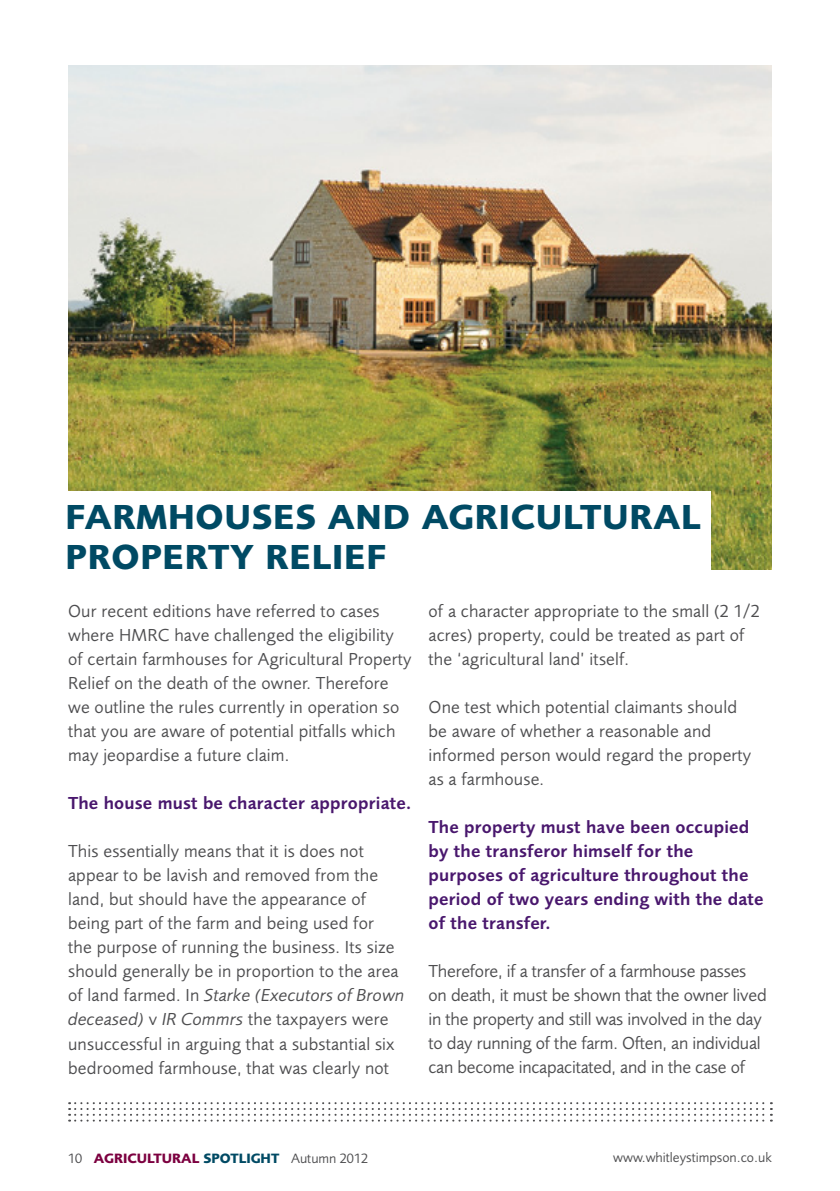
<style>
.page{position:relative;width:840px;height:1191px;background:#fff}
.page>*{position:absolute;margin:0;border:0;box-sizing:border-box;transform-origin:0 0}
.t1{font:700 40.6px/40.6px "Foundry Sans";color:#004a64}
.t2{font:700 36px/40px "Foundry Sans";letter-spacing:.02em;color:#004a64}
.t3{font:18px/24px "Foundry Sans";letter-spacing:.01em;color:#4d4d4f}
.t4{font:18px/24px "Foundry Sans";letter-spacing:-.01em;color:#4d4d4f}
.t5{font:600 18px/24px "Foundry Sans";letter-spacing:.01em;color:#49176d}
.t6{font:14px "Foundry Sans";color:#4d4d4f}
.t7{font:14px "Foundry Sans";color:#4d4d4f}
.s1{font-style:italic}
.s2{font-weight:700;color:#7c0040}
.s3{font-weight:700;color:#004a64}
</style>
<div class="page">
<svg style="left:69px;top:1102px;width:702px;height:19px"></svg>
<img style="left:68px;top:65px;width:703px;height:504px">
<div style="left:65px;top:492px;width:645px;height:88px;background:#fff"></div>
<h1 class="t1" style="left:68px;top:481px;width:696px">FARMHOUSES AND AGRICULTURAL<br>PROPERTY RELIEF</h1>
<h2 class="t2" style="left:65px;top:497px;width:636px">FARMHOUSES AND AGRICULTURAL<br>PROPERTY RELIEF</h2>
<p class="t3" style="left:68px;top:599px;width:345px">Our recent editions have referred to cases where HMRC have challenged the eligibility of certain farmhouses for Agricultural Property Relief on the death of the owner. Therefore we outline the rules currently in operation so that you are aware of potential pitfalls which may jeopardise a future claim.</p>
<p class="t5" style="left:68px;top:791px;width:344px">The house must be character appropriate.</p>
<p class="t3" style="left:68px;top:839px;width:338px">This essentially means that it is does not appear to be lavish and removed from the land, but should have the appearance of being part of the farm and being used for<br>the purpose of running the business. Its size should generally be in proportion to the area of land farmed. In <span class="s1">Starke (Executors of Brown deceased)</span> v <span class="s1">IR Commrs</span> the taxpayers were unsuccessful in arguing that a substantial six bedroomed farmhouse, that was clearly not</p>
<p class="t3" style="left:428px;top:599px;width:333px">of a character appropriate to the small (2 1/2 acres) property, could be treated as part of the ‘agricultural land’ itself.</p>
<p class="t3" style="left:428px;top:695px;width:324px">One test which potential claimants should be aware of whether a reasonable and informed person would regard the property as a farmhouse.</p>
<p class="t5" style="left:428px;top:815px;width:336px">The property must have been occupied by the transferor himself for the purposes of agriculture throughout the period of two years ending with the date of the transfer.</p>
<p class="t4" style="left:428px;top:959px;width:339px">Therefore, if a transfer of a farmhouse passes on death, it must be shown that the owner lived in the property and still was involved in the day to day running of the farm. Often, an individual can become incapacitated, and in the case of</p>
<p class="t6" style="left:68px;top:1149px;width:301px">10 <span class="s2">AGRICULTURAL</span> <span class="s3">SPOTLIGHT</span> Autumn 2012</p>
<p class="t7" style="left:613px;top:1149px;width:160px">www.whitleystimpson.co.uk</p>
</div>
